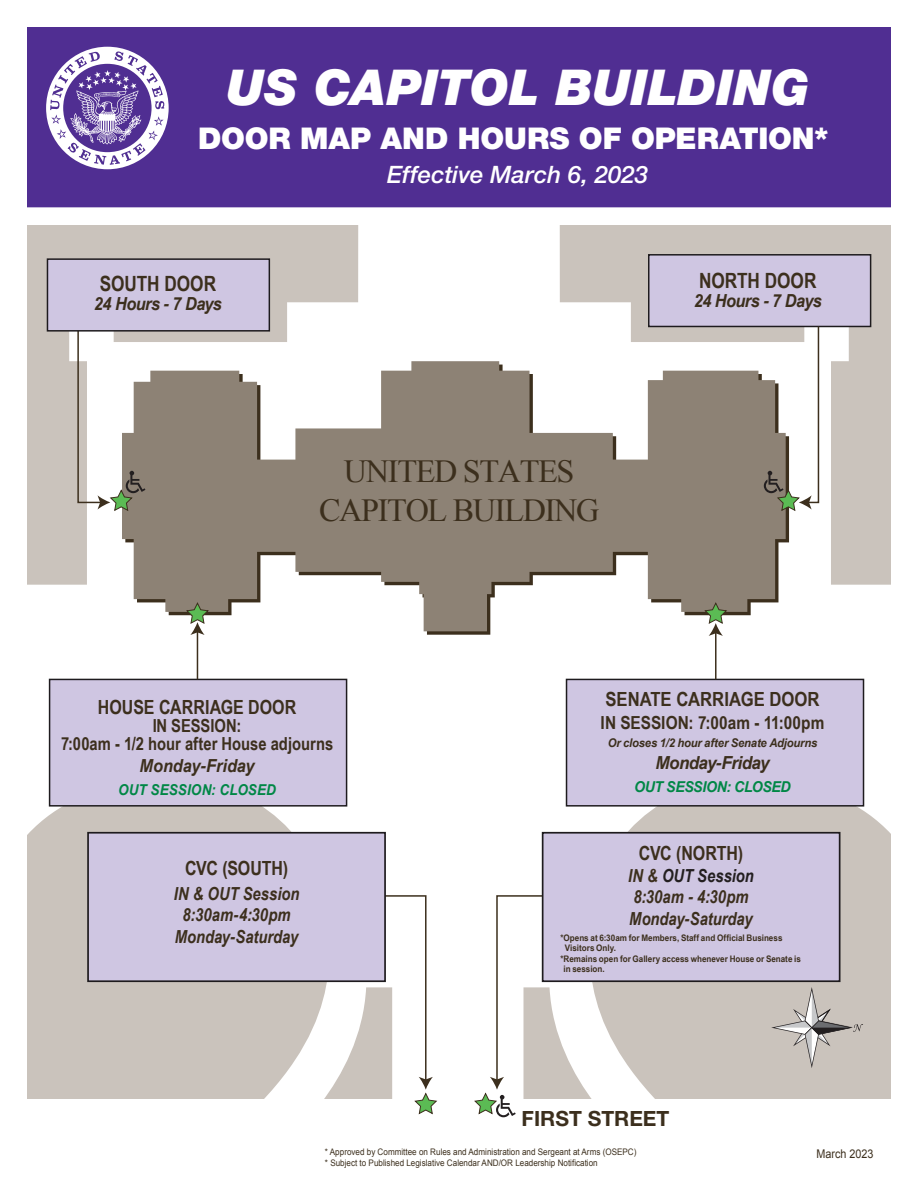
<style>
.page{position:relative;width:918px;height:1188px;background:#fff}
.page>*{position:absolute;margin:0;border:0;box-sizing:border-box;transform-origin:0 0}
.t1{font:italic 900 49.5px "Helvetica Neue LT Std";color:#fff}
.t2{font:32.25px/38.7px "Times New Roman";letter-spacing:-.04em;color:#3c2f1d;text-align:center}
.t3{font:900 30px "Helvetica Neue LT Std";letter-spacing:-.005em;color:#fff}
.t4{font:italic 500 24px "Helvetica Neue LT Std";color:#fff}
.t5{font:700 21px "Arial Narrow";color:#3c2f1d}
.t6{font:700 21px "Helvetica Neue LT Std";color:#3c2f1d}
.t7{font:700 19.5px "Arial Narrow";color:#3c2f1d}
.t8{font:700 19.5px "Arial Narrow";color:#3c2f1d;scale:1.04 1}
.t9{font:italic 700 18px/21.6px "Arial Narrow";letter-spacing:-.005em;color:#3c2f1d}
.t10{font:700 18px/18px "Arial Narrow";color:#3c2f1d;text-align:center}
.t11{font:italic 700 18px "Arial Narrow";letter-spacing:-.025em;color:#3c2f1d;scale:1.1 1}
.t12{font:700 18px "Arial Narrow";color:#3c2f1d;scale:1.04 1}
.t13{font:italic 700 18px "Arial Narrow";letter-spacing:-.005em;color:#3c2f1d;scale:1.1 1}
.t14{font:italic 700 18px "Arial Narrow";letter-spacing:-.03em;color:#3c2f1d;scale:1.15 1}
.t15{font:italic 700 15px "Arial Narrow";letter-spacing:.01em;color:#008746;scale:1.1 1}
.t16{font:italic 700 15px "Arial Narrow";letter-spacing:-.015em;color:#008746;scale:1.15 1}
.t17{font:italic 700 12px "Arial Narrow";letter-spacing:-.015em;color:#3c2f1d;scale:1.15 1}
.t18{font:12px "Arial";color:#3c2f1d;scale:.9 1}
.t19{font:9px/10.8px "Arial";color:#3c2f1d;scale:.9 1}
.t20{font:700 9px "Arial Narrow";color:#3c2f1d;scale:1.1 1}
.s1{color:#231f20}
</style>
<div class="page">
<svg style="left:133px;top:361px;width:646px;height:270px;fill:#8d8275"></svg>
<svg style="left:27px;top:225px;width:331px;height:360px"></svg>
<svg style="left:560px;top:225px;width:331px;height:360px"></svg>
<div style="left:27px;top:780px;width:312px;height:319px;background:#cac3bc"></div>
<svg style="left:580px;top:780px;width:311px;height:319px;background:#cdc6c0"></svg>
<div style="left:27px;top:27px;width:864px;height:180px;background:#502e92"></div>
<svg style="left:46px;top:47px;width:123px;height:122px"></svg>
<svg style="left:771px;top:987px;width:92px;height:81px;background:#c1bbb5"></svg>
<div style="left:542px;top:832px;width:299px;height:150px;background:#cfc6e2;border:2px solid #1e1b1e"></div>
<div style="left:87px;top:832px;width:299px;height:150px;background:#cfc6e2;border:2px solid #1e1b1e"></div>
<div style="left:49px;top:679px;width:298px;height:128px;background:#cfc6e2;border:2px solid #1e1b1e"></div>
<div style="left:47px;top:258px;width:223px;height:74px;background:#cfc6e2;border:2px solid #1e1b1e"></div>
<div style="left:648px;top:254px;width:223px;height:73px;background:#cfc6e2;border:2px solid #1e1b1e"></div>
<div style="left:566px;top:679px;width:298px;height:128px;background:#cfc6e2;border:2px solid #1e1b1e"></div>
<svg style="left:269px;top:894px;width:168px;height:221px"></svg>
<hr style="left:197px;top:631px;width:1px;height:48px;background:#3c2f1d">
<svg style="left:185px;top:602px;width:25px;height:33px"></svg>
<hr style="left:715px;top:632px;width:2px;height:47px;background:#3c2f1d">
<svg style="left:704px;top:602px;width:24px;height:34px"></svg>
<svg style="left:474px;top:894px;width:172px;height:223px"></svg>
<svg style="left:77px;top:329px;width:68px;height:183px"></svg>
<svg style="left:764px;top:325px;width:56px;height:187px"></svg>
<h1 class="t1" style="left:227px;top:57px;width:585px">US CAPITOL BUILDING</h1>
<h3 class="t3" style="left:198px;top:120px;width:632px">DOOR MAP AND HOURS OF OPERATION*</h3>
<h3 class="t4" style="left:387px;top:160px;width:263px">Effective March 6, 2023</h3>
<h3 class="t5" style="left:100px;top:267px;width:118px">SOUTH DOOR</h3>
<h3 class="t11" style="left:94px;top:290px;width:118px">24 Hours - 7 Days</h3>
<h2 class="t2" style="left:319px;top:451px;width:282px">UNITED STATES<br>CAPITOL BUILDING</h2>
<h3 class="t5" style="left:699px;top:264px;width:119px">NORTH DOOR</h3>
<h3 class="t11" style="left:694px;top:287px;width:118px">24 Hours - 7 Days</h3>
<h3 class="t7" style="left:98px;top:692px;width:200px">HOUSE CARRIAGE DOOR</h3>
<h3 class="t10" style="left:61px;top:716px;width:274px">IN SESSION:<br>7:00am - 1/2 hour after House adjourns</h3>
<h3 class="t13" style="left:140px;top:753px;width:106px">Monday-Friday</h3>
<h3 class="t15" style="left:118px;top:778px;width:145px">OUT SESSION: CLOSED</h3>
<h3 class="t7" style="left:185px;top:854px;width:105px">CVC (SOUTH)</h3>
<h3 class="t9" style="left:174px;top:882px;width:127px;text-align:center">IN &amp; OUT Session<br>8:30am-4:30pm<br>Monday-Saturday</h3>
<h3 class="t8" style="left:605px;top:684px;width:207px">SENATE CARRIAGE DOOR</h3>
<h3 class="t12" style="left:601px;top:709px;width:217px">IN SESSION: 7:00am - 11:00pm</h3>
<h3 class="t17" style="left:608px;top:733px;width:184px">Or closes 1/2 hour after Senate Adjourns</h3>
<h3 class="t14" style="left:656px;top:749px;width:101px">Monday-Friday</h3>
<h3 class="t16" style="left:634px;top:775px;width:138px">OUT SESSION: CLOSED</h3>
<h3 class="t7" style="left:639px;top:838px;width:106px">CVC (NORTH)</h3>
<h3 class="t9" style="left:628px;top:864px;width:127px">IN &amp; <span class="s1">OUT Session<br></span>8:30am - 4:30pm<br>Monday-Saturday</h3>
<p class="t20" style="left:560px;top:931px;width:203px">*Opens at 6:30am for Members, Staff and Official Business</p>
<p class="t20" style="left:565px;top:941px;width:48px">Visitors Only.</p>
<p class="t20" style="left:560px;top:952px;width:220px">*Remains open for Gallery access whenever House or Senate is</p>
<p class="t20" style="left:564px;top:962px;width:39px">in session.</p>
<h3 class="t6" style="left:522px;top:1105px;width:149px">FIRST STREET</h3>
<p class="t19" style="left:325px;top:1146px;width:348px">* Approved by Committee on Rules and Administration and Sergeant at Arms (OSEPC) * Subject to Published Legislative Calendar AND/OR Leadership Notification</p>
<h3 class="t18" style="left:817px;top:1145px;width:65px">March 2023</h3>
</div>
